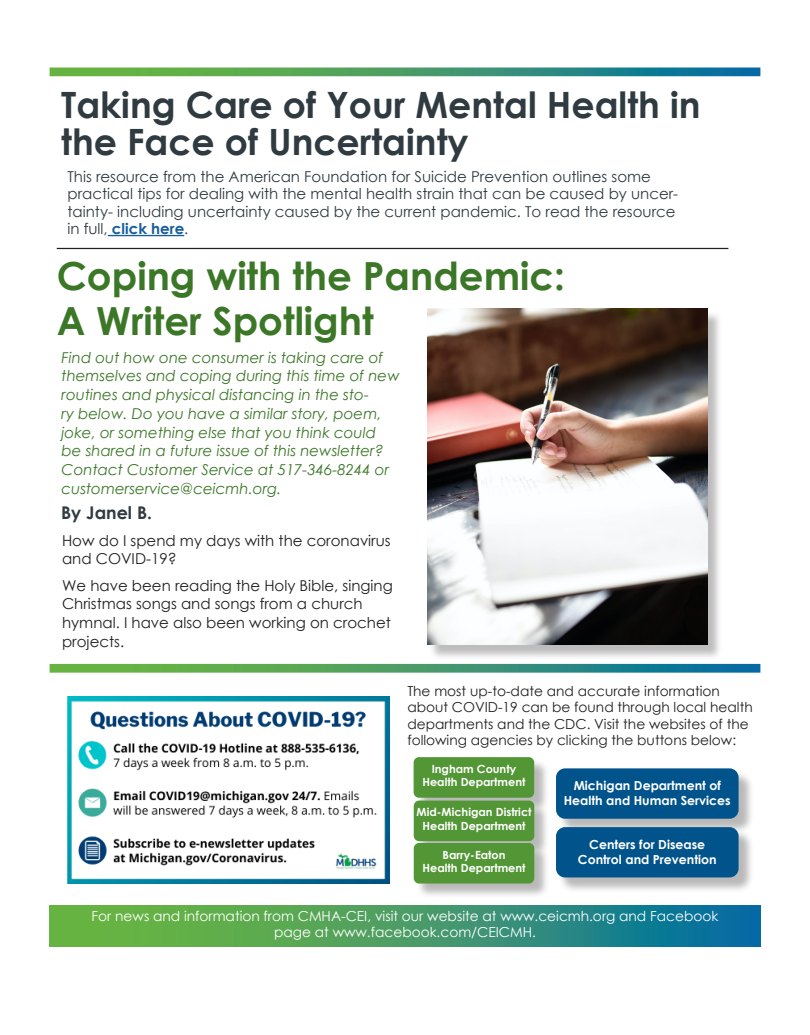
<style>
.page{position:relative;width:810px;height:1035px;background:#fff}
.page>*{position:absolute;margin:0;border:0;box-sizing:border-box;transform-origin:0 0}
.t1{font:700 38.75px "Century Gothic";color:#3b7727}
.t2{font:700 36.25px/37.5px "Century Gothic";color:#2f3b41}
.t3{font:700 17.5px "Century Gothic";color:#2f3b41}
.t4{font:italic 15px/18.8px "Century Gothic";color:#3b7727}
.t5{font:15px/17.5px "Century Gothic";color:#2f3b41}
.t6{font:15px/18.8px "Century Gothic";color:#231f20}
.t7{font:13.75px/16.5px "Century Gothic";color:#231f20}
.t8{font:13.75px/16.5px "Century Gothic";color:#fff;text-align:center}
.t9{font:700 12.5px/15px "Century Gothic";color:#fff;text-align:center}
.t10{font:700 11.25px/13.5px "Century Gothic";color:#fff;text-align:center}
.s1{font-weight:700;color:#175d9e}
</style>
<div class="page">
<svg style="left:50px;top:905px;width:710px;height:41px;background:#40976a"></svg>
<svg style="left:50px;top:68px;width:710px;height:8px;background:#40976a"></svg>
<img style="left:68px;top:696px;width:322px;height:188px">
<div style="left:415px;top:759px;width:135px;height:54px;background:#231f20;opacity:.31"></div>
<div style="left:414px;top:757px;width:120px;height:41px;background:#529635;border-radius:5px"></div>
<div style="left:558px;top:770px;width:196px;height:64px;background:#231f20;opacity:.31"></div>
<div style="left:556px;top:768px;width:183px;height:51px;background:#00548b;border-radius:9px"></div>
<div style="left:558px;top:829px;width:196px;height:64px;background:#231f20;opacity:.31"></div>
<div style="left:556px;top:827px;width:183px;height:50px;background:#00548b;border-radius:9px"></div>
<div style="left:416px;top:802px;width:134px;height:55px;background:#231f20;opacity:.31"></div>
<div style="left:414px;top:801px;width:120px;height:40px;background:#529635;border-radius:5px"></div>
<div style="left:416px;top:845px;width:134px;height:54px;background:#231f20;opacity:.31"></div>
<div style="left:414px;top:843px;width:120px;height:41px;background:#529635;border-radius:5px"></div>
<svg style="left:50px;top:664px;width:710px;height:9px;background:#489b70"></svg>
<div style="left:429px;top:311px;width:294px;height:349px;background:#231f20;opacity:.3"></div>
<img style="left:427px;top:309px;width:280px;height:335px">
<hr style="left:57px;top:248px;width:671px;height:1px;background:#231f20">
<hr style="left:108px;top:235px;width:76px;height:1px;background:#175d9e">
<p class="t2" style="left:61px;top:84px;width:641px">Taking Care of Your Mental Health in the Face of Uncertainty</p>
<p class="t5" style="left:68px;top:167px;width:612px">This resource from the American Foundation for Suicide Prevention outlines some practical tips for dealing with the mental health strain that can be caused by uncer&shy;tainty- including uncertainty caused by the current pandemic. To read the resource in full, <span class="s1">click here</span>.</p>
<p class="t1" style="left:57px;top:246px;width:510px">Coping with the Pandemic:</p>
<p class="t1" style="left:57px;top:291px;width:318px">A Writer Spotlight</p>
<p class="t4" style="left:62px;top:348px;width:340px">Find out how one consumer is taking care of themselves and coping during this time of new routines and physical distancing in the sto-<br>ry below. Do you have a similar story, poem, joke, or something else that you think could<br>be shared in a future issue of this newsletter?<br>Contact Customer Service at 517-346-8244 or customerservice@ceicmh.org.</p>
<p class="t3" style="left:61px;top:499px;width:92px">By Janel B.</p>
<p class="t6" style="left:62px;top:531px;width:330px">How do I spend my days with the coronavirus and COVID-19?</p>
<p class="t6" style="left:62px;top:576px;width:332px">We have been reading the Holy Bible, singing<br>Christmas songs and songs from a church</p>
<p class="t6" style="left:62px;top:613px;width:330px">hymnal. I have also been working on crochet projects.</p>
<p class="t7" style="left:407px;top:682px;width:347px">The most up-to-date and accurate information about COVID-19 can be found through local health departments and the CDC. Visit the websites of the following agencies by clicking the buttons below:</p>
<p class="t10" style="left:422px;top:762px;width:105px">Ingham County<br>Health Department</p>
<p class="t10" style="left:417px;top:805px;width:116px">Mid-Michigan District<br>Health Department</p>
<p class="t10" style="left:443px;top:847px;width:64px">Barry-Eaton</p>
<p class="t10" style="left:423px;top:861px;width:105px">Health Department</p>
<p class="t9" style="left:564px;top:777px;width:169px">Michigan Department of<br>Health and Human Services</p>
<p class="t9" style="left:578px;top:836px;width:140px">Centers for Disease<br>Control and Prevention</p>
<p class="t8" style="left:92px;top:907px;width:628px">For news and information from CMHA-CEI, visit our website at www.ceicmh.org and Facebook page at www.facebook.com/CEICMH.</p>
</div>
